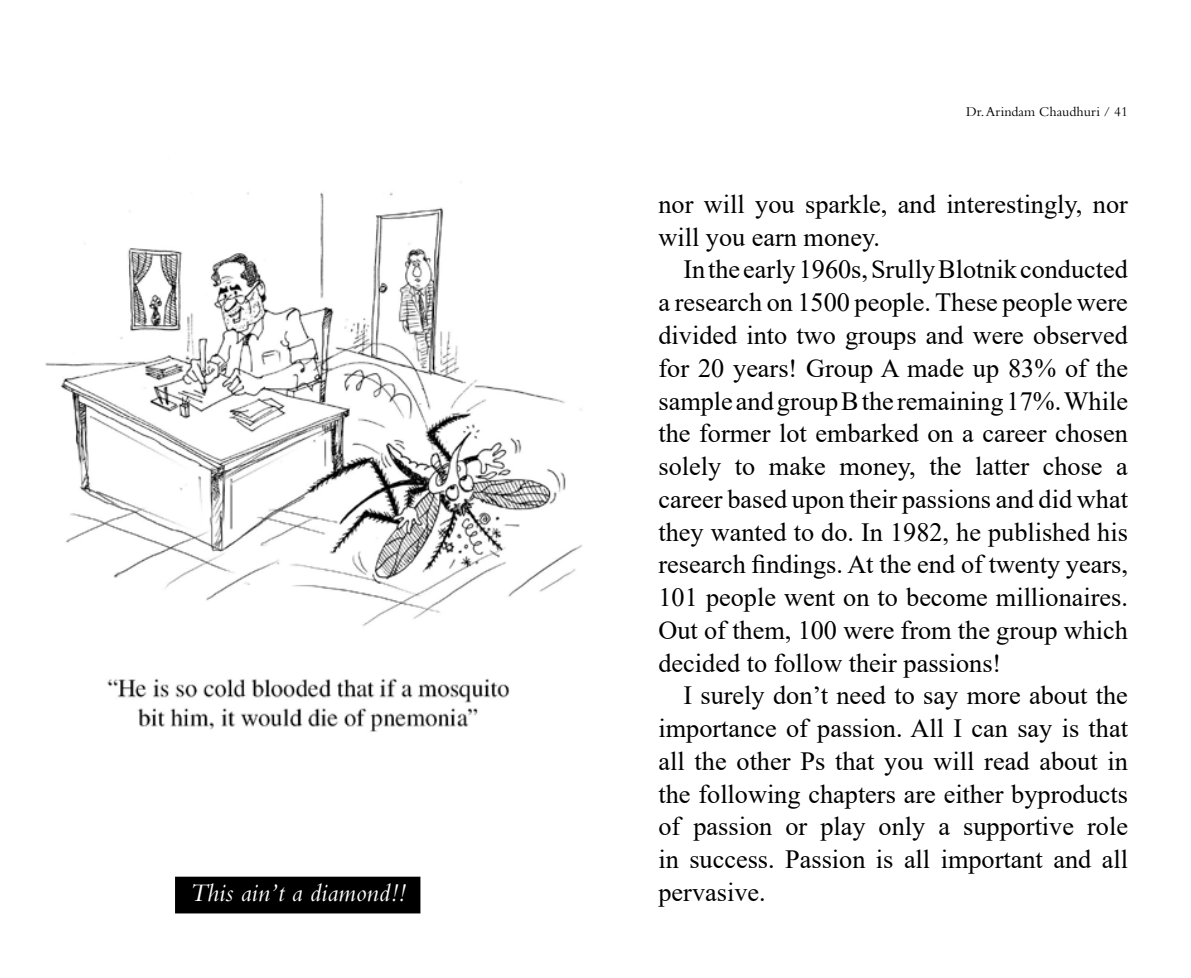
<style>
.page{position:relative;width:1191px;height:978px;background:#fff}
.page>*{position:absolute;margin:0;border:0;box-sizing:border-box;transform-origin:0 0}
.t1{font:26.25px/32.7px "Times New Roman";color:#000;text-align:justify}
.t2{font:italic 26.25px "Bembo";color:#fff}
.t3{font:14px "Bembo";color:#000}
</style>
<div class="page">
<img style="left:45px;top:181px;width:537px;height:733px">
<div style="left:175px;top:876px;width:245px;height:37px;background:#000"></div>
<p class="t3" style="left:966px;top:103px;width:163px">Dr. Arindam Chaudhuri / 41</p>
<p class="t1" style="left:658px;top:187px;width:471px">nor will you sparkle, and interestingly, nor will you earn money.</p>
<p class="t1" style="left:658px;top:252px;width:471px;text-indent:25px">In the early 1960s, Srully Blotnik conducted a research on 1500 people. These people were divided into two groups and were observed for 20 years! Group A made up 83% of the sample and group B the remaining 17%. While the former lot embarked on a career chosen solely to make money, the latter chose a career based upon their passions and did what they wanted to do. In 1982, he published his research findings. At the end of twenty years, 101 people went on to become millionaires.<br>Out of them, 100 were from the group which decided to follow their passions!</p>
<p class="t1" style="left:658px;top:678px;width:471px;text-indent:25px">I surely don’t need to say more about the importance of passion. All I can say is that all the other Ps that you will read about in the following chapters are either byproducts of passion or play only a supportive role in success. Passion is all important and all</p>
<p class="t2" style="left:190px;top:877px;width:217px">This ain’t a diamond!!</p>
<p class="t1" style="left:658px;top:874px;width:109px">pervasive.</p>
</div>
